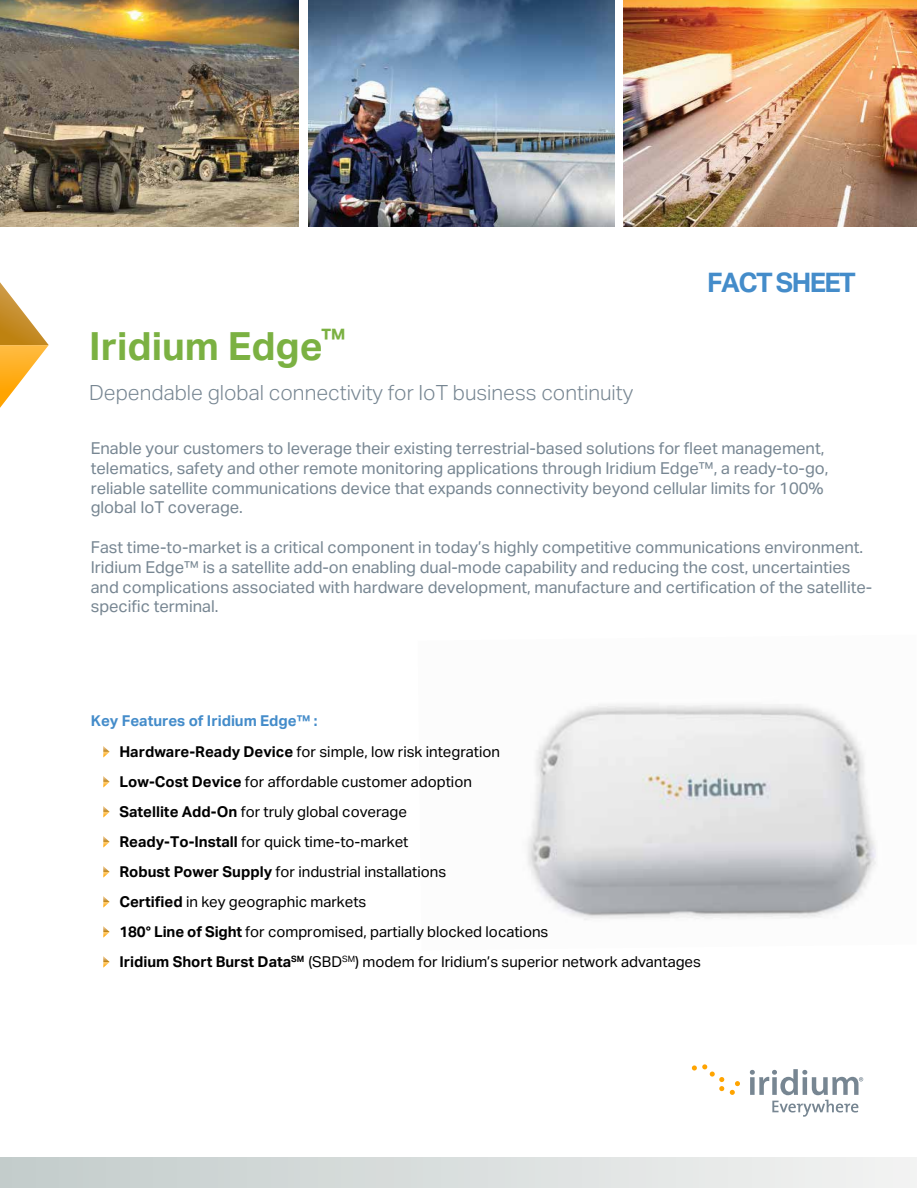
<style>
.page{position:relative;width:918px;height:1188px;background:#fff}
.page>*{position:absolute;margin:0;border:0;box-sizing:border-box;transform-origin:0 0}
.t1{font:700 39px "Aktiv Grotesk";color:#7bb142}
.t2{font:700 27px "Aktiv Grotesk";letter-spacing:-.06em;color:#448cca}
.t3{font:700 27px "Aktiv Grotesk";color:#7bb142}
.t4{font:300 21px "Aktiv Grotesk";color:#778692}
.t5{font:16.5px/19.8px "Aktiv Grotesk";color:#778692}
.t6{font:15px/30.2px "Aktiv Grotesk";color:#000}
.s1{font-weight:700;color:#448cca}
.s2{font-weight:700}
</style>
<div class="page">
<div style="left:0;top:1157px;width:916px;height:31px;background:linear-gradient(to right,#c2cccb,#f2f2f2)"></div>
<svg style="left:692px;top:1064px;width:32px;height:27px"></svg>
<svg style="left:730px;top:1081px;width:10px;height:14px"></svg>
<svg style="left:750px;top:1069px;width:113px;height:48px"></svg>
<svg style="left:0;top:282px;width:49px;height:126px"></svg>
<img style="left:624px;top:0;width:292px;height:227px">
<img style="left:309px;top:0;width:305px;height:227px">
<img style="left:0;top:0;width:299px;height:227px">
<svg style="left:103px;top:746px;width:7px;height:12px"></svg>
<svg style="left:103px;top:776px;width:7px;height:12px"></svg>
<svg style="left:103px;top:806px;width:7px;height:12px"></svg>
<svg style="left:103px;top:836px;width:7px;height:12px"></svg>
<svg style="left:103px;top:866px;width:7px;height:12px"></svg>
<svg style="left:103px;top:896px;width:7px;height:12px"></svg>
<svg style="left:103px;top:926px;width:7px;height:12px"></svg>
<svg style="left:103px;top:956px;width:7px;height:12px"></svg>
<img style="left:527px;top:704px;width:191px;height:216px">
<img style="left:718px;top:704px;width:158px;height:215px">
<h2 class="t3" style="left:321px;top:322px;width:26px">™</h2>
<h1 class="t1" style="left:89px;top:322px;width:235px">Iridium Edge</h1>
<p class="t4" style="left:89px;top:381px;width:546px">Dependable global connectivity for IoT business continuity</p>
<h2 class="t2" style="left:707px;top:266px;width:150px">FACT SHEET</h2>
<p class="t5" style="left:91px;top:438px;width:735px">Enable your customers to leverage their existing terrestrial-based solutions for fleet management,</p>
<p class="t5" style="left:91px;top:458px;width:739px">telematics, safety and other remote monitoring applications through Iridium Edge™, a ready-to-go, reliable satellite communications device that expands connectivity beyond cellular limits for 100% global IoT coverage.</p>
<p class="t5" style="left:91px;top:537px;width:783px">Fast time-to-market is a critical component in today’s highly competitive communications environment.<br>Iridium Edge™ is a satellite add-on enabling dual-mode capability and reducing the cost, uncertainties and complications associated with hardware development, manufacture and certification of the satellite-</p>
<p class="t5" style="left:91px;top:596px;width:129px">specific terminal.</p>
<p class="t6" style="left:119px;top:705px;width:583px;text-indent:-28px"><span class="s1">Key Features of Iridium Edge™ :<br></span><span class="s2">Hardware-Ready Device</span> for simple, low risk integration<br><span class="s2">Low-Cost Device</span> for affordable customer adoption<br><span class="s2">Satellite Add-On</span> for truly global coverage<br><span class="s2">Ready-To-Install</span> for quick time-to-market<br><span class="s2">Robust Power Supply</span> for industrial installations<br><span class="s2">Certified</span> in key geographic markets<br><span class="s2">180° Line of Sight</span> for compromised, partially blocked locations<br><span class="s2">Iridium Short Burst Data</span><sup>SM</sup> (SBD<sup>SM</sup>) modem for Iridium’s superior network advantages</p>
</div>
